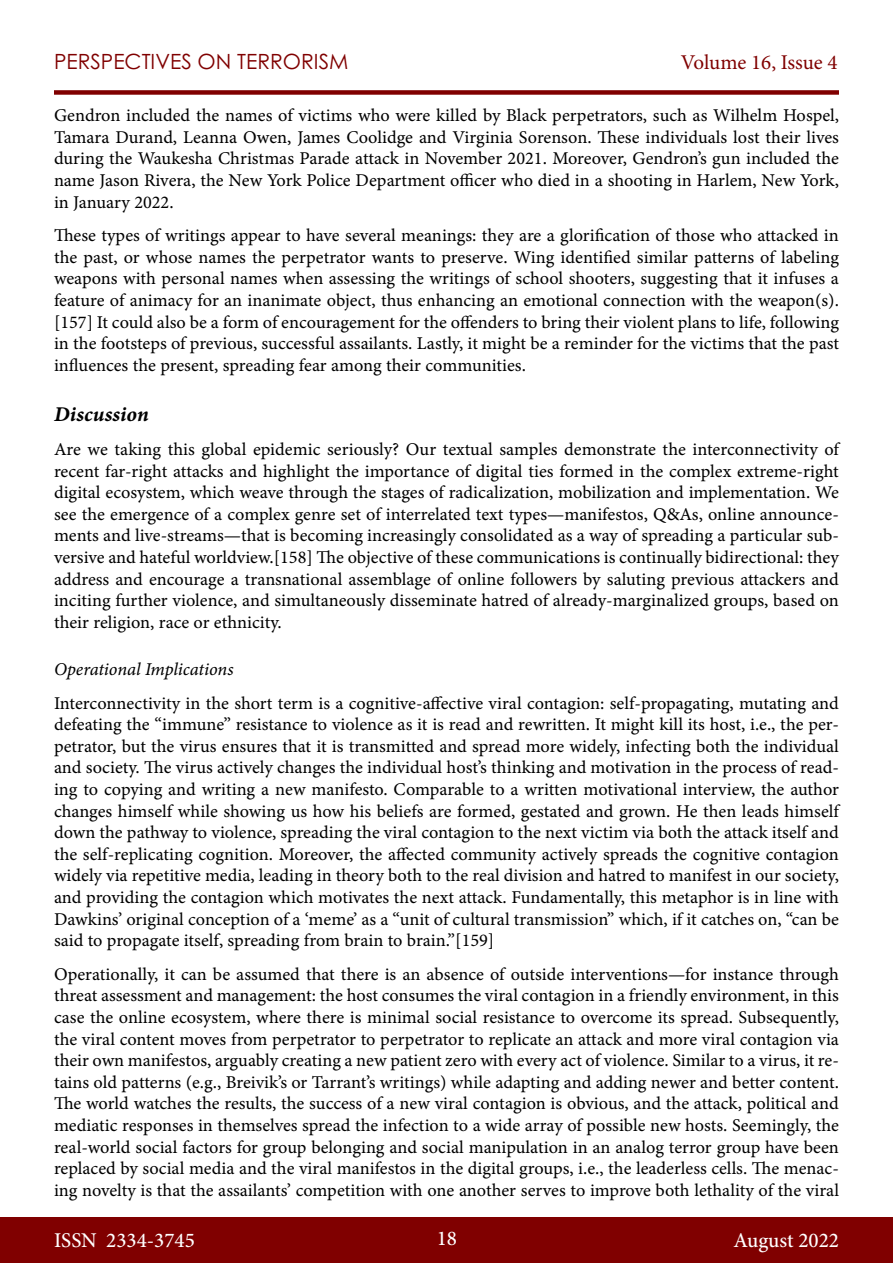
<style>
.page{position:relative;width:893px;height:1263px;background:#fff}
.page>*{position:absolute;margin:0;border:0;box-sizing:border-box;transform-origin:0 0}
.t1{font:500 21px "Minion Pro";color:#fff}
.t2{font:21px "Century Gothic Pro";color:#800000}
.t3{font:21px "Minion Pro";letter-spacing:-.005em;color:#800000}
.t4{font:21px "Minion Pro Bold It Capt";letter-spacing:.005em;color:#000}
.t5{font:18px/21.6px "Minion Pro Capt";color:#000;text-align:justify}
.t6{font:18px "Minion Pro It Capt";letter-spacing:-.005em;color:#000}
</style>
<div class="page">
<div style="left:0;top:1217px;width:893px;height:46px;background:#800000"></div>
<div style="left:54px;top:90px;width:785px;height:5px;background:#800000"></div>
<p class="t2" style="left:54px;top:49px;width:296px">PERSPECTIVES ON TERRORISM</p>
<p class="t3" style="left:681px;top:48px;width:158px">Volume 16, Issue 4</p>
<p class="t5" style="left:54px;top:105px;width:786px">Gendron included the names of victims who were killed by Black perpetrators, such as Wilhelm Hospel, Tamara Durand, Leanna Owen, James Coolidge and Virginia Sorenson. These individuals lost their lives during the Waukesha Christmas Parade attack in November 2021. Moreover, Gendron’s gun included the name Jason Rivera, the New York Police Department officer who died in a shooting in Harlem, New York, in January 2022.</p>
<p class="t5" style="left:54px;top:225px;width:787px">These types of writings appear to have several meanings: they are a glorification of those who attacked in the past, or whose names the perpetrator wants to preserve. Wing identified similar patterns of labeling weapons with personal names when assessing the writings of school shooters, suggesting that it infuses a feature of animacy for an inanimate object, thus enhancing an emotional connection with the weapon(s). [157] It could also be a form of encouragement for the offenders to bring their violent plans to life, following in the footsteps of previous, successful assailants. Lastly, it might be a reminder for the victims that the past influences the present, spreading fear among their communities.</p>
<p class="t4" style="left:54px;top:399px;width:96px">Discussion</p>
<p class="t5" style="left:54px;top:438px;width:786px">Are we taking this global epidemic seriously? Our textual samples demonstrate the interconnectivity of recent far-right attacks and highlight the importance of digital ties formed in the complex extreme-right digital ecosystem, which weave through the stages of radicalization, mobilization and implementation. We see the emergence of a complex genre set of interrelated text types—manifestos, Q&amp;As, online announce&shy;ments and live-streams—that is becoming increasingly consolidated as a way of spreading a particular sub&shy;versive and hateful worldview.[158] The objective of these communications is continually bidirectional: they address and encourage a transnational assemblage of online followers by saluting previous attackers and inciting further violence, and simultaneously disseminate hatred of already-marginalized groups, based on their religion, race or ethnicity.</p>
<p class="t6" style="left:54px;top:657px;width:181px">Operational Implications</p>
<p class="t5" style="left:54px;top:692px;width:787px">Interconnectivity in the short term is a cognitive-affective viral contagion: self-propagating, mutating and defeating the “immune” resistance to violence as it is read and rewritten. It might kill its host, i.e., the per&shy;petrator, but the virus ensures that it is transmitted and spread more widely, infecting both the individual and society. The virus actively changes the individual host’s thinking and motivation in the process of read&shy;ing to copying and writing a new manifesto. Comparable to a written motivational interview, the author changes himself while showing us how his beliefs are formed, gestated and grown. He then leads himself down the pathway to violence, spreading the viral contagion to the next victim via both the attack itself and the self-replicating cognition. Moreover, the affected community actively spreads the cognitive contagion widely via repetitive media, leading in theory both to the real division and hatred to manifest in our society, and providing the contagion which motivates the next attack. Fundamentally, this metaphor is in line with Dawkins’ original conception of a ‘meme’ as a “unit of cultural transmission” which, if it catches on, “can be said to propagate itself, spreading from brain to brain.”[159]</p>
<p class="t5" style="left:54px;top:963px;width:786px">Operationally, it can be assumed that there is an absence of outside interventions—for instance through threat assessment and management: the host consumes the viral contagion in a friendly environment, in this case the online ecosystem, where there is minimal social resistance to overcome its spread. Subsequently, the viral content moves from perpetrator to perpetrator to replicate an attack and more viral contagion via their own manifestos, arguably creating a new patient zero with every act of violence. Similar to a virus, it re&shy;tains old patterns (e.g., Breivik’s or Tarrant’s writings) while adapting and adding newer and better content.<br>The world watches the results, the success of a new viral contagion is obvious, and the attack, political and mediatic responses in themselves spread the infection to a wide array of possible new hosts. Seemingly, the real-world social factors for group belonging and social manipulation in an analog terror group have been replaced by social media and the viral manifestos in the digital groups, i.e., the leaderless cells. The menac&shy;ing novelty is that the assailants’ competition with one another serves to improve both lethality of the viral</p>
<p class="t1" style="left:54px;top:1226px;width:142px">ISSN 2334-3745</p>
<p class="t1" style="left:437px;top:1224px;width:22px">18</p>
<p class="t1" style="left:733px;top:1226px;width:107px">August 2022</p>
</div>
